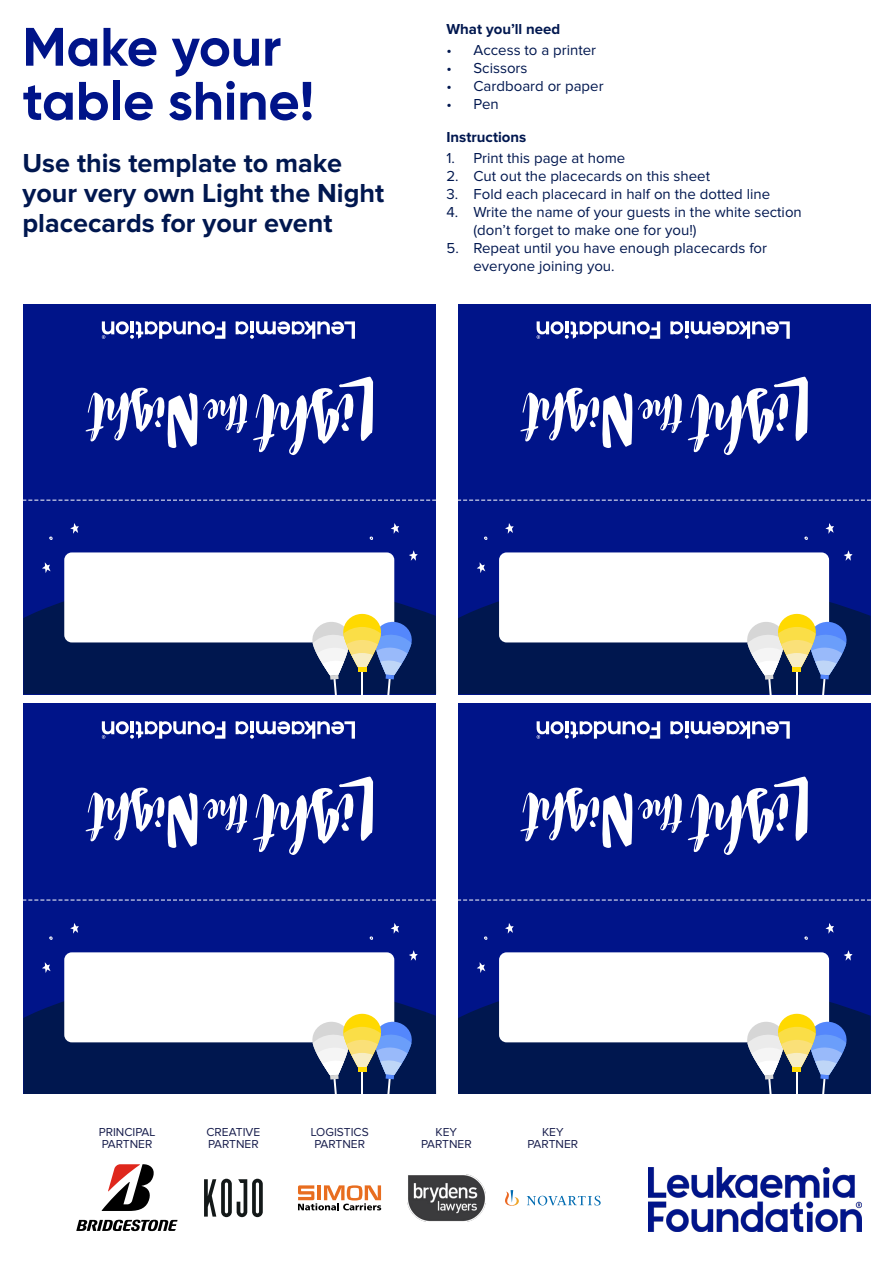
<style>
.page{position:relative;width:893px;height:1263px;background:#fff}
.page>*{position:absolute;margin:0;border:0;box-sizing:border-box;transform-origin:0 0}
.t1{font:700 54px/54px "Gilroy";color:#001489}
.t2{font:700 27px/30px "Proxima Nova";color:#00174f}
.t3{font:15px/18px "Proxima Nova";color:#00174f}
.t4{font:700 15px "Proxima Nova";color:#00174f}
.t5{font:12px/12px "Proxima Nova";color:#171d4c;text-align:center}
</style>
<div class="page">
<img style="left:649px;top:1168px;width:212px;height:63px">
<div style="left:458px;top:304px;width:412px;height:390px;background:#001489"></div>
<svg style="left:688px;top:377px;width:120px;height:78px"></svg>
<svg style="left:520px;top:387px;width:162px;height:61px"></svg>
<svg style="left:458px;top:500px;width:412px;height:1px"></svg>
<svg style="left:670px;top:321px;width:120px;height:18px"></svg>
<svg style="left:537px;top:321px;width:123px;height:18px"></svg>
<svg style="left:458px;top:525px;width:413px;height:169px;fill:#00174f"></svg>
<div style="left:499px;top:552px;width:330px;height:90px;background:#fff;border-radius:8px"></div>
<svg style="left:804px;top:536px;width:4px;height:4px"></svg>
<svg style="left:484px;top:536px;width:4px;height:4px"></svg>
<svg style="left:844px;top:550px;width:8px;height:11px"></svg>
<svg style="left:477px;top:562px;width:8px;height:11px"></svg>
<svg style="left:825px;top:523px;width:9px;height:11px"></svg>
<svg style="left:505px;top:523px;width:9px;height:11px"></svg>
<svg style="left:746px;top:614px;width:101px;height:90px"></svg>
<div style="left:793px;top:667px;width:8px;height:5px;background:#ffd900"></div>
<div style="left:23px;top:304px;width:413px;height:390px;background:#001489"></div>
<svg style="left:253px;top:377px;width:120px;height:78px"></svg>
<svg style="left:85px;top:387px;width:162px;height:61px"></svg>
<svg style="left:23px;top:500px;width:413px;height:1px"></svg>
<svg style="left:236px;top:321px;width:119px;height:18px"></svg>
<svg style="left:102px;top:321px;width:123px;height:18px"></svg>
<svg style="left:23px;top:538px;width:413px;height:156px;fill:#00174f"></svg>
<div style="left:64px;top:552px;width:330px;height:90px;background:#fff;border-radius:8px"></div>
<svg style="left:369px;top:536px;width:4px;height:4px"></svg>
<svg style="left:49px;top:536px;width:4px;height:4px"></svg>
<svg style="left:409px;top:550px;width:9px;height:11px"></svg>
<svg style="left:42px;top:562px;width:9px;height:11px"></svg>
<svg style="left:391px;top:523px;width:8px;height:11px"></svg>
<svg style="left:70px;top:523px;width:9px;height:11px"></svg>
<svg style="left:312px;top:614px;width:100px;height:90px"></svg>
<div style="left:358px;top:667px;width:8px;height:5px;background:#ffd900"></div>
<div style="left:458px;top:704px;width:412px;height:390px;background:#001489"></div>
<svg style="left:688px;top:777px;width:120px;height:78px"></svg>
<svg style="left:520px;top:787px;width:162px;height:61px"></svg>
<svg style="left:458px;top:900px;width:412px;height:1px"></svg>
<svg style="left:670px;top:721px;width:120px;height:18px"></svg>
<svg style="left:537px;top:721px;width:123px;height:18px"></svg>
<svg style="left:458px;top:925px;width:413px;height:169px;fill:#00174f"></svg>
<div style="left:499px;top:952px;width:330px;height:90px;background:#fff;border-radius:8px"></div>
<svg style="left:804px;top:936px;width:4px;height:4px"></svg>
<svg style="left:484px;top:936px;width:4px;height:4px"></svg>
<svg style="left:844px;top:950px;width:8px;height:11px"></svg>
<svg style="left:477px;top:962px;width:8px;height:11px"></svg>
<svg style="left:825px;top:923px;width:9px;height:11px"></svg>
<svg style="left:505px;top:923px;width:9px;height:10px"></svg>
<svg style="left:746px;top:1014px;width:101px;height:80px;background:#838d96"></svg>
<div style="left:23px;top:704px;width:413px;height:390px;background:#001489"></div>
<svg style="left:253px;top:777px;width:120px;height:78px"></svg>
<svg style="left:85px;top:787px;width:162px;height:61px"></svg>
<svg style="left:23px;top:900px;width:413px;height:1px"></svg>
<svg style="left:236px;top:721px;width:119px;height:18px"></svg>
<svg style="left:102px;top:721px;width:123px;height:18px"></svg>
<svg style="left:23px;top:933px;width:413px;height:161px;fill:#00174f"></svg>
<div style="left:64px;top:952px;width:330px;height:90px;background:#fff;border-radius:8px"></div>
<svg style="left:369px;top:936px;width:4px;height:4px"></svg>
<svg style="left:49px;top:936px;width:4px;height:4px"></svg>
<svg style="left:409px;top:950px;width:9px;height:11px"></svg>
<svg style="left:42px;top:962px;width:9px;height:11px"></svg>
<svg style="left:391px;top:923px;width:8px;height:11px"></svg>
<svg style="left:70px;top:923px;width:9px;height:10px"></svg>
<svg style="left:312px;top:1014px;width:100px;height:80px;background:#848f96"></svg>
<img style="left:407px;top:1175px;width:78px;height:46px">
<svg style="left:204px;top:1179px;width:59px;height:38px"></svg>
<svg style="left:298px;top:1185px;width:83px;height:25px"></svg>
<svg style="left:76px;top:1219px;width:102px;height:12px"></svg>
<svg style="left:102px;top:1164px;width:52px;height:47px"></svg>
<svg style="left:505px;top:1190px;width:96px;height:16px"></svg>
<h1 class="t1" style="left:22px;top:19px;width:293px">Make your table shine!</h1>
<h2 class="t2" style="left:22px;top:149px;width:363px">Use this template to make your very own Light the Night placecards for your event</h2>
<p class="t4" style="left:446px;top:21px;width:115px">What you’ll need</p>
<p class="t3" style="left:446px;top:42px;width:151px">• Access to a printer</p>
<p class="t3" style="left:446px;top:60px;width:83px">• Scissors</p>
<p class="t3" style="left:446px;top:78px;width:159px">• Cardboard or paper</p>
<p class="t3" style="left:446px;top:96px;width:54px">• Pen</p>
<p class="t4" style="left:446px;top:129px;width:81px">Instructions</p>
<p class="t3" style="left:446px;top:150px;width:180px">1. Print this page at home</p>
<p class="t3" style="left:446px;top:168px;width:265px">2. Cut out the placecards on this sheet</p>
<p class="t3" style="left:446px;top:186px;width:325px">3. Fold each placecard in half on the dotted line</p>
<p class="t3" style="left:473px;top:204px;width:330px;text-indent:-27px">4. Write the name of your guests in the white section (don’t forget to make one for you!)</p>
<p class="t3" style="left:473px;top:240px;width:295px;text-indent:-27px">5. Repeat until you have enough placecards for everyone joining you.</p>
<p class="t5" style="left:99px;top:1126px;width:58px;text-align:left">PRINCIPAL<br>PARTNER</p>
<p class="t5" style="left:527px;top:1126px;width:52px">KEY<br>PARTNER</p>
<p class="t5" style="left:207px;top:1126px;width:55px;text-align:left">CREATIVE<br>PARTNER</p>
<p class="t5" style="left:311px;top:1126px;width:59px">LOGISTICS<br>PARTNER</p>
<p class="t5" style="left:421px;top:1126px;width:52px">KEY<br>PARTNER</p>
</div>
